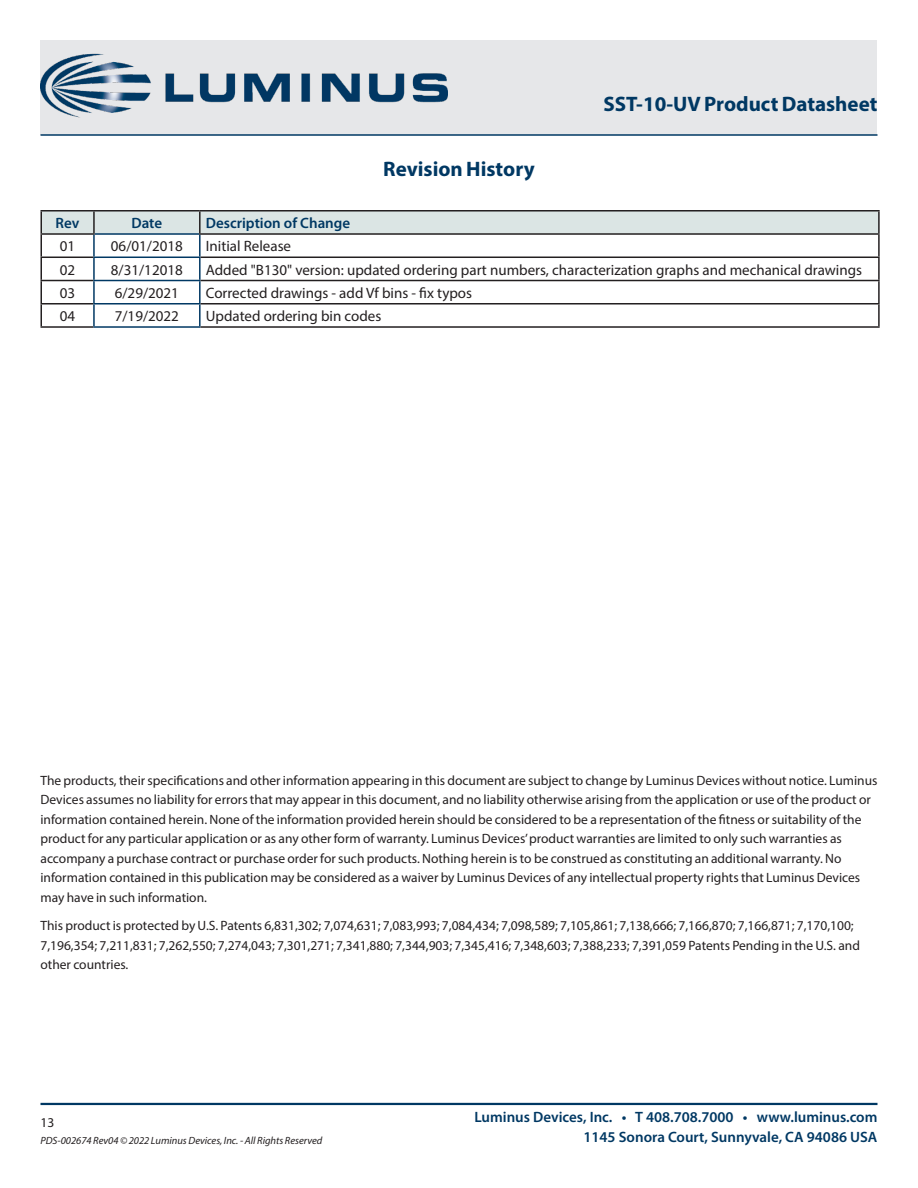
<style>
.page{position:relative;width:918px;height:1188px;background:#fff}
.page>*{position:absolute;margin:0;border:0;box-sizing:border-box;transform-origin:0 0}
.DS_Title1{font:700 21px "Myriad Pro";color:#003863}
.t1{font:15px "Myriad Pro";color:#231f20}
.t2{font:600 15px "Myriad Pro";color:#003863}
.DS_Body{font:13.5px/19.5px "Myriad Pro";color:#231f20}
.zzFooterRight2{font:13.5px "Myriad Pro";color:#231f20}
.zzFooterRight1{font:italic 10.5px "Myriad Pro";color:#231f20}
</style>
<div class="page">
<div style="left:40px;top:40px;width:838px;height:95px;background:#e6e7e9"></div>
<hr style="left:40px;top:1103px;width:838px;height:2px;background:#003863">
<hr style="left:40px;top:134px;width:838px;height:2px;background:#003863">
<img style="left:40px;top:53px;width:407px;height:65px">
<div style="left:42px;top:212px;width:836px;height:21px;background:#dbe5e4"></div>
<hr style="left:95px;top:233px;width:104px;height:2px;background:#003863">
<hr style="left:93px;top:235px;width:2px;height:22px;background:#003863">
<hr style="left:199px;top:235px;width:2px;height:22px;background:#003863">
<hr style="left:93px;top:257px;width:108px;height:1px;background:#003863">
<hr style="left:93px;top:258px;width:2px;height:22px;background:#003863">
<hr style="left:199px;top:258px;width:2px;height:22px;background:#003863">
<hr style="left:93px;top:280px;width:108px;height:1px;background:#003863">
<hr style="left:93px;top:281px;width:2px;height:22px;background:#003863">
<hr style="left:199px;top:281px;width:2px;height:22px;background:#003863">
<hr style="left:93px;top:303px;width:108px;height:2px;background:#003863">
<hr style="left:93px;top:305px;width:2px;height:21px;background:#003863">
<hr style="left:199px;top:305px;width:2px;height:21px;background:#003863">
<hr style="left:93px;top:326px;width:108px;height:2px;background:#003863">
<hr style="left:93px;top:212px;width:2px;height:21px;background:#231f20">
<hr style="left:199px;top:212px;width:2px;height:21px;background:#231f20">
<hr style="left:40px;top:210px;width:54px;height:2px;background:#231f20">
<hr style="left:40px;top:212px;width:2px;height:21px;background:#231f20">
<hr style="left:94px;top:210px;width:106px;height:2px;background:#231f20">
<hr style="left:200px;top:210px;width:680px;height:2px;background:#231f20">
<hr style="left:878px;top:212px;width:2px;height:21px;background:#231f20">
<hr style="left:40px;top:233px;width:55px;height:2px;background:#231f20">
<hr style="left:40px;top:235px;width:2px;height:22px;background:#231f20">
<hr style="left:199px;top:233px;width:681px;height:2px;background:#231f20">
<hr style="left:878px;top:235px;width:2px;height:22px;background:#231f20">
<hr style="left:40px;top:257px;width:53px;height:1px;background:#231f20">
<hr style="left:40px;top:258px;width:2px;height:22px;background:#231f20">
<hr style="left:201px;top:257px;width:679px;height:1px;background:#231f20">
<hr style="left:878px;top:258px;width:2px;height:22px;background:#231f20">
<hr style="left:40px;top:280px;width:53px;height:1px;background:#231f20">
<hr style="left:40px;top:281px;width:2px;height:22px;background:#231f20">
<hr style="left:201px;top:280px;width:679px;height:1px;background:#231f20">
<hr style="left:878px;top:281px;width:2px;height:22px;background:#231f20">
<hr style="left:40px;top:303px;width:53px;height:2px;background:#231f20">
<hr style="left:40px;top:305px;width:2px;height:21px;background:#231f20">
<hr style="left:201px;top:303px;width:679px;height:2px;background:#231f20">
<hr style="left:878px;top:305px;width:2px;height:21px;background:#231f20">
<hr style="left:40px;top:326px;width:53px;height:2px;background:#231f20">
<hr style="left:201px;top:326px;width:679px;height:2px;background:#231f20">
<p class="DS_Title1" style="left:383px;top:156px;width:153px">Revision History</p>
<p class="DS_Title1" style="left:603px;top:90px;width:276px">SST-10-UV Product Datasheet</p>
<p class="t2" style="left:56px;top:213px;width:25px">Rev</p>
<p class="t2" style="left:132px;top:213px;width:32px">Date</p>
<p class="t2" style="left:206px;top:213px;width:146px">Description of Change</p>
<p class="t1" style="left:60px;top:237px;width:17px">01</p>
<p class="t1" style="left:111px;top:237px;width:73px">06/01/2018</p>
<p class="t1" style="left:206px;top:237px;width:87px">Initial Release</p>
<p class="t1" style="left:60px;top:260px;width:17px">02</p>
<p class="t1" style="left:111px;top:260px;width:73px">8/31/12018</p>
<p class="t1" style="left:206px;top:260px;width:658px">Added "B130" version: updated ordering part numbers, characterization graphs and mechanical drawings</p>
<p class="t1" style="left:60px;top:283px;width:17px">03</p>
<p class="t1" style="left:115px;top:283px;width:66px">6/29/2021</p>
<p class="t1" style="left:206px;top:283px;width:268px">Corrected drawings - add Vf bins - fix typos</p>
<p class="t1" style="left:60px;top:307px;width:17px">04</p>
<p class="t1" style="left:115px;top:307px;width:66px">7/19/2022</p>
<p class="t1" style="left:206px;top:307px;width:177px">Updated ordering bin codes</p>
<p class="DS_Body" style="left:40px;top:770px;width:838px">The products, their specifications and other information appearing in this document are subject to change by Luminus Devices without notice. Luminus Devices assumes no liability for errors that may appear in this document, and no liability otherwise arising from the application or use of the product or information contained herein. None of the information provided herein should be considered to be a representation of the fitness or suitability of the product for any particular application or as any other form of warranty. Luminus Devices’ product warranties are limited to only such warranties as accompany a purchase contract or purchase order for such products. Nothing herein is to be construed as constituting an additional warranty. No information contained in this publication may be considered as a waiver by Luminus Devices of any intellectual property rights that Luminus Devices may have in such information.</p>
<p class="DS_Body" style="left:40px;top:916px;width:821px">This product is protected by U.S. Patents 6,831,302; 7,074,631; 7,083,993; 7,084,434; 7,098,589; 7,105,861; 7,138,666; 7,166,870; 7,166,871; 7,170,100;<br>7,196,354; 7,211,831; 7,262,550; 7,274,043; 7,301,271; 7,341,880; 7,344,903; 7,345,416; 7,348,603; 7,388,233; 7,391,059 Patents Pending in the U.S. and other countries.</p>
<p class="zzFooterRight2" style="left:40px;top:1115px;width:15px">13</p>
<p class="zzFooterRight1" style="left:40px;top:1134px;width:283px">PDS-002674 Rev04 © 2022 Luminus Devices, Inc. - All Rights Reserved</p>
<p class="t2" style="left:474px;top:1108px;width:405px">Luminus Devices, Inc. • T 408.708.7000 • www.luminus.com</p>
<p class="t2" style="left:584px;top:1127px;width:295px">1145 Sonora Court, Sunnyvale, CA 94086 USA</p>
</div>
